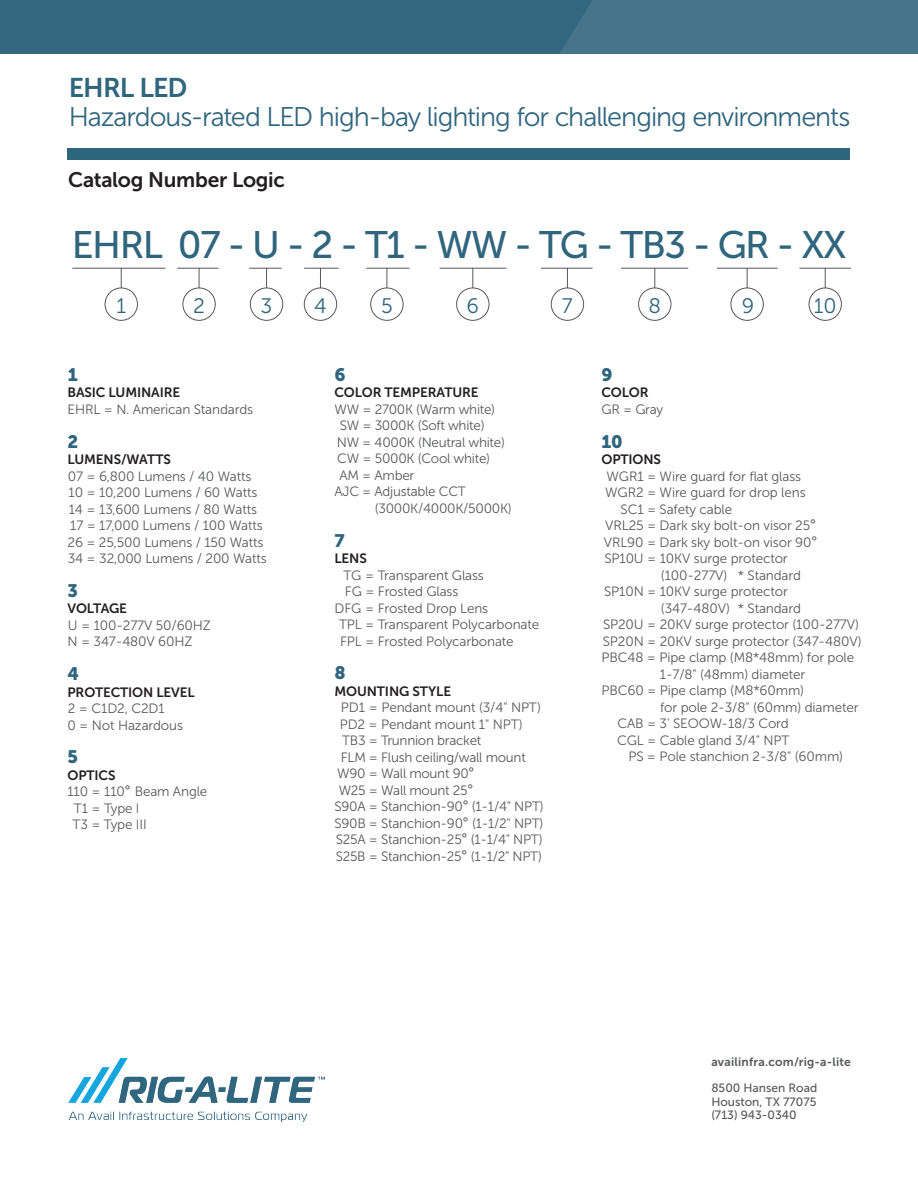
<style>
.page{position:relative;width:918px;height:1188px;background:#fff}
.page>*{position:absolute;margin:0;border:0;box-sizing:border-box;transform-origin:0 0}
.t1{font:38.25px "Museo Sans 500";letter-spacing:-.04em;color:#30657e}
.t2{font:27px "Museo Sans 300";letter-spacing:-.04em;color:#30657e}
.t3{font:27px "Museo Sans 700";letter-spacing:-.035em;color:#30657e}
.t4{font:21px "Museo Sans 700";letter-spacing:-.015em;color:#231f20}
.t5{font:21px "Museo Sans 300";color:#30657e}
.t6{font:18px "Museo Sans 900";color:#30657e}
.t7{font:13.5px/16.5px "Museo Sans 300";letter-spacing:-.01em;color:#57585a}
.t8{font:13.5px "Museo Sans 700";letter-spacing:-.01em;color:#231f20}
.t9{font:12px/13.5px "Museo Sans 500";color:#57585a;text-align:justify}
.t10{font:12px "Museo Sans 700";letter-spacing:.02em;color:#57585a}
.s1{font-size:15px}
</style>
<div class="page">
<div style="left:68px;top:148px;width:782px;height:12px;background:#30657e"></div>
<hr style="left:72px;top:268px;width:93px;height:1px;background:#57585a">
<hr style="left:249px;top:268px;width:33px;height:1px;background:#57585a">
<hr style="left:177px;top:268px;width:42px;height:1px;background:#57585a">
<hr style="left:304px;top:268px;width:35px;height:1px;background:#57585a">
<hr style="left:440px;top:268px;width:67px;height:1px;background:#57585a">
<hr style="left:366px;top:268px;width:43px;height:1px;background:#57585a">
<hr style="left:800px;top:268px;width:51px;height:1px;background:#57585a">
<hr style="left:621px;top:268px;width:67px;height:1px;background:#57585a">
<hr style="left:717px;top:268px;width:61px;height:1px;background:#57585a">
<svg style="left:121px;top:268px;width:1px;height:20px"></svg>
<svg style="left:266px;top:269px;width:1px;height:19px"></svg>
<svg style="left:199px;top:268px;width:1px;height:20px"></svg>
<svg style="left:320px;top:269px;width:1px;height:19px"></svg>
<svg style="left:472px;top:268px;width:1px;height:20px"></svg>
<svg style="left:387px;top:268px;width:1px;height:20px"></svg>
<svg style="left:654px;top:268px;width:1px;height:20px"></svg>
<svg style="left:747px;top:268px;width:1px;height:20px"></svg>
<svg style="left:825px;top:268px;width:1px;height:20px"></svg>
<div style="left:105px;top:288px;width:33px;height:33px;border:1px solid #57585a;border-radius:50%"></div>
<div style="left:250px;top:288px;width:33px;height:33px;border:1px solid #57585a;border-radius:50%"></div>
<div style="left:182px;top:288px;width:34px;height:33px;border:1px solid #57585a;border-radius:50%"></div>
<div style="left:304px;top:288px;width:33px;height:33px;border:1px solid #57585a;border-radius:50%"></div>
<div style="left:456px;top:288px;width:33px;height:33px;border:1px solid #57585a;border-radius:50%"></div>
<div style="left:370px;top:288px;width:34px;height:33px;border:1px solid #57585a;border-radius:50%"></div>
<div style="left:638px;top:288px;width:33px;height:33px;border:1px solid #57585a;border-radius:50%"></div>
<div style="left:731px;top:288px;width:33px;height:33px;border:1px solid #57585a;border-radius:50%"></div>
<div style="left:809px;top:288px;width:33px;height:33px;border:1px solid #57585a;border-radius:50%"></div>
<hr style="left:541px;top:268px;width:52px;height:1px;background:#57585a">
<svg style="left:567px;top:269px;width:1px;height:19px"></svg>
<div style="left:551px;top:288px;width:33px;height:33px;border:1px solid #57585a;border-radius:50%"></div>
<img style="left:68px;top:1059px;width:257px;height:62px">
<div style="left:0;top:0;width:918px;height:54px;background:#45748b"></div>
<div style="left:0;top:0;width:592px;height:54px;background:#33677f"></div>
<h2 class="t3" style="left:69px;top:73px;width:120px">EHRL LED</h2>
<h2 class="t2" style="left:69px;top:102px;width:783px">Hazardous-rated LED high-bay lighting for challenging environments</h2>
<h3 class="t4" style="left:68px;top:168px;width:219px">Catalog Number Logic</h3>
<h1 class="t1" style="left:72px;top:224px;width:776px">EHRL 07 - U - 2 - T1 - WW - TG - TB3 - GR - XX</h1>
<h3 class="t5" style="left:116px;top:294px;width:11px">1</h3>
<h3 class="t5" style="left:193px;top:294px;width:13px">2</h3>
<h3 class="t5" style="left:261px;top:294px;width:13px">3</h3>
<h3 class="t5" style="left:314px;top:294px;width:14px">4</h3>
<h3 class="t5" style="left:381px;top:294px;width:13px">5</h3>
<h3 class="t5" style="left:467px;top:294px;width:14px">6</h3>
<h3 class="t5" style="left:562px;top:294px;width:12px">7</h3>
<h3 class="t5" style="left:648px;top:294px;width:14px">8</h3>
<h3 class="t5" style="left:742px;top:294px;width:14px">9</h3>
<h3 class="t5" style="left:814px;top:294px;width:24px">10</h3>
<h3 class="t6" style="left:68px;top:364px;width:12px">1</h3>
<p class="t8" style="left:68px;top:385px;width:114px">BASIC LUMINAIRE</p>
<p class="t7" style="left:68px;top:401px;width:187px">EHRL = N. American Standards</p>
<h3 class="t6" style="left:68px;top:431px;width:12px">2</h3>
<p class="t8" style="left:68px;top:452px;width:105px">LUMENS/WATTS</p>
<p class="t7" style="left:68px;top:468px;width:201px">07 = 6,800 Lumens / 40 Watts<br>10 = 10,200 Lumens / 60 Watts<br>14 = 13,600 Lumens / 80 Watts<br>17 = 17,000 Lumens / 100 Watts<br>26 = 25,500 Lumens / 150 Watts<br>34 = 32,000 Lumens / 200 Watts</p>
<h3 class="t6" style="left:68px;top:580px;width:12px">3</h3>
<p class="t8" style="left:68px;top:601px;width:61px">VOLTAGE</p>
<p class="t7" style="left:68px;top:617px;width:145px">U = 100-277V 50/60HZ<br>N = 347-480V 60HZ</p>
<h3 class="t6" style="left:68px;top:664px;width:13px">4</h3>
<p class="t8" style="left:68px;top:685px;width:129px">PROTECTION LEVEL</p>
<p class="t7" style="left:68px;top:700px;width:117px">2 = C1D2, C2D1<br>0 = Not Hazardous</p>
<h3 class="t6" style="left:68px;top:747px;width:12px">5</h3>
<p class="t8" style="left:68px;top:768px;width:50px">OPTICS</p>
<p class="t7" style="left:73px;top:784px;width:136px;text-indent:-5px">110 = 110<span class="s1">°</span> Beam Angle<br>T1 = Type I<br>T3 = Type III</p>
<h3 class="t6" style="left:334px;top:364px;width:13px">6</h3>
<p class="t8" style="left:334px;top:385px;width:146px">COLOR TEMPERATURE</p>
<p class="t7" style="left:334px;top:401px;width:162px">WW = 2700K (Warm white)</p>
<p class="t7" style="left:340px;top:418px;width:146px">SW = 3000K (Soft white)</p>
<p class="t7" style="left:337px;top:434px;width:170px">NW = 4000K (Neutral white)</p>
<p class="t7" style="left:337px;top:451px;width:154px">CW = 5000K (Cool white)</p>
<p class="t7" style="left:340px;top:467px;width:76px">AM = Amber</p>
<p class="t7" style="left:334px;top:484px;width:133px">AJC = Adjustable CCT</p>
<p class="t7" style="left:375px;top:500px;width:138px">(3000K/4000K/5000K)</p>
<h3 class="t6" style="left:334px;top:530px;width:12px">7</h3>
<p class="t8" style="left:334px;top:551px;width:34px">LENS</p>
<p class="t7" style="left:344px;top:567px;width:142px">TG = Transparent Glass</p>
<p class="t7" style="left:345px;top:583px;width:115px">FG = Frosted Glass</p>
<p class="t7" style="left:334px;top:600px;width:155px">DFG = Frosted Drop Lens</p>
<p class="t7" style="left:339px;top:616px;width:202px">TPL = Transparent Polycarbonate</p>
<p class="t7" style="left:340px;top:633px;width:175px">FPL = Frosted Polycarbonate</p>
<h3 class="t6" style="left:334px;top:663px;width:13px">8</h3>
<p class="t8" style="left:334px;top:684px;width:118px">MOUNTING STYLE</p>
<p class="t7" style="left:341px;top:700px;width:201px">PD1 = Pendant mount (3/4" NPT)</p>
<p class="t7" style="left:340px;top:716px;width:184px">PD2 = Pendant mount 1" NPT)</p>
<p class="t7" style="left:342px;top:733px;width:141px">TB3 = Trunnion bracket</p>
<p class="t7" style="left:341px;top:749px;width:186px">FLM = Flush ceiling/wall mount</p>
<p class="t7" style="left:337px;top:766px;width:138px">W90 = Wall mount 90<span class="s1">°</span></p>
<p class="t7" style="left:339px;top:782px;width:136px">W25 = Wall mount 25<span class="s1">°</span></p>
<p class="t7" style="left:335px;top:799px;width:211px">S90A = Stanchion-90<span class="s1">°</span> (1-1/4" NPT)</p>
<p class="t7" style="left:335px;top:815px;width:210px">S90B = Stanchion-90<span class="s1">°</span> (1-1/2" NPT)</p>
<p class="t7" style="left:336px;top:832px;width:208px">S25A = Stanchion-25<span class="s1">°</span> (1-1/4" NPT)</p>
<p class="t7" style="left:336px;top:848px;width:208px">S25B = Stanchion-25<span class="s1">°</span> (1-1/2" NPT)</p>
<h3 class="t6" style="left:602px;top:364px;width:13px">9</h3>
<p class="t8" style="left:602px;top:385px;width:49px">COLOR</p>
<p class="t7" style="left:602px;top:401px;width:63px">GR = Gray</p>
<h3 class="t6" style="left:602px;top:431px;width:23px">10</h3>
<p class="t8" style="left:602px;top:452px;width:61px">OPTIONS</p>
<p class="t7" style="left:607px;top:468px;width:196px">WGR1 = Wire guard for flat glass</p>
<p class="t7" style="left:605px;top:484px;width:202px">WGR2 = Wire guard for drop lens</p>
<p class="t7" style="left:621px;top:501px;width:113px">SC1 = Safety cable</p>
<p class="t7" style="left:605px;top:517px;width:212px">VRL25 = Dark sky bolt-on visor 25<span class="s1">°</span></p>
<p class="t7" style="left:604px;top:534px;width:215px">VRL90 = Dark sky bolt-on visor 90<span class="s1">°</span></p>
<p class="t7" style="left:604px;top:550px;width:185px">SP10U = 10KV surge protector</p>
<p class="t7" style="left:661px;top:567px;width:142px">(100-277V) * Standard</p>
<p class="t7" style="left:604px;top:583px;width:185px">SP10N = 10KV surge protector</p>
<p class="t7" style="left:661px;top:600px;width:142px">(347-480V) * Standard</p>
<p class="t7" style="left:603px;top:616px;width:257px">SP20U = 20KV surge protector (100-277V)</p>
<p class="t7" style="left:603px;top:633px;width:260px">SP20N = 20KV surge protector (347-480V)</p>
<p class="t7" style="left:602px;top:649px;width:254px">PBC48 = Pipe clamp (M8*48mm) for pole</p>
<p class="t7" style="left:660px;top:666px;width:147px">1-7/8" (48mm) diameter</p>
<p class="t7" style="left:602px;top:682px;width:204px">PBC60 = Pipe clamp (M8*60mm)</p>
<p class="t7" style="left:660px;top:699px;width:200px">for pole 2-3/8" (60mm) diameter</p>
<p class="t7" style="left:617px;top:715px;width:173px">CAB = 3' SEOOW-18/3 Cord</p>
<p class="t7" style="left:617px;top:732px;width:174px">CGL = Cable gland 3/4" NPT</p>
<p class="t7" style="left:628px;top:748px;width:216px">PS = Pole stanchion 2-3/8" (60mm)</p>
<p class="t10" style="left:711px;top:1056px;width:141px">availinfra.com/rig-a-lite</p>
<p class="t9" style="left:711px;top:1081px;width:107px">8500 Hansen Road Houston, TX 77075 (713) 943-0340</p>
</div>
